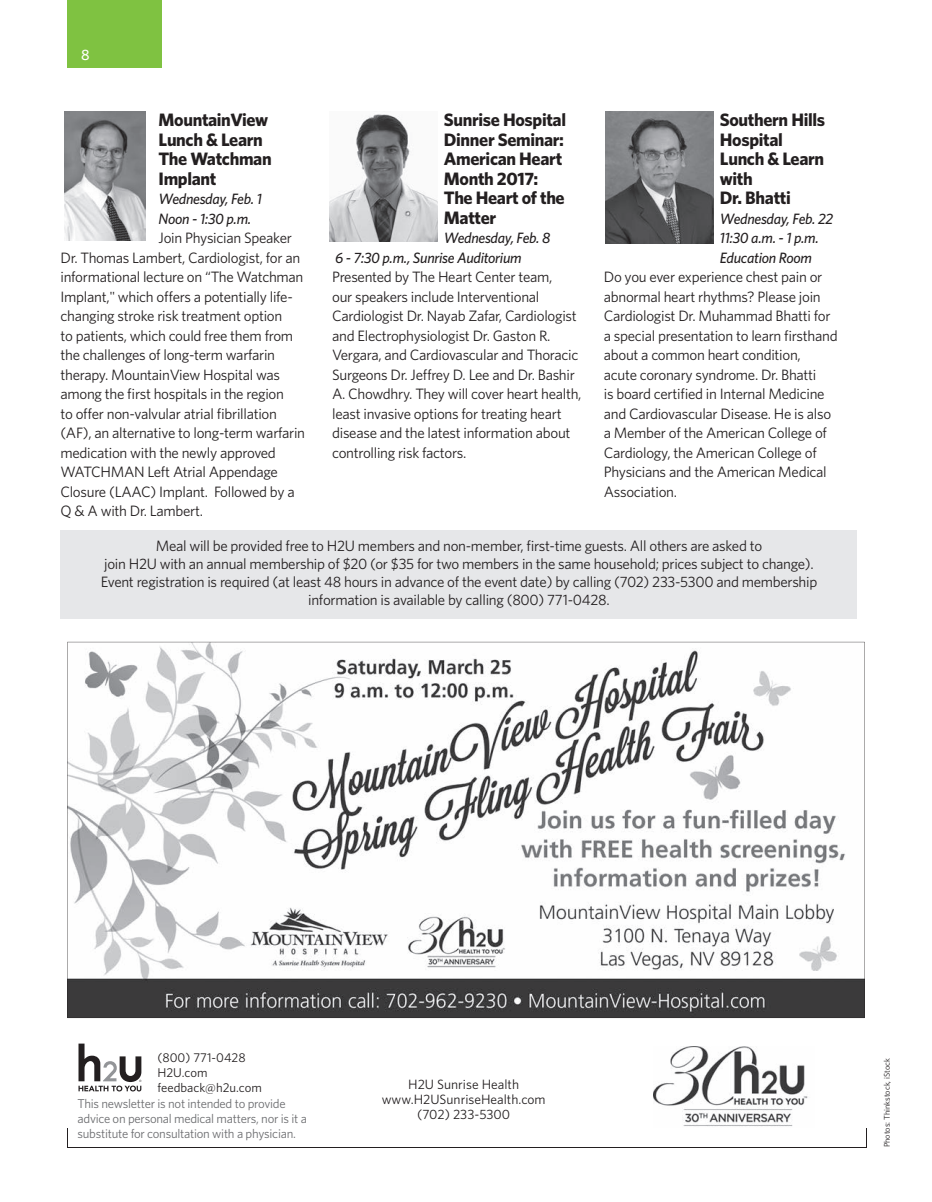
<style>
.page{position:relative;width:932px;height:1202px;background:#fff}
.page>*{position:absolute;margin:0;border:0;box-sizing:border-box;transform-origin:0 0}
.t1{font:700 18px/19.5px "Whitney";letter-spacing:-.02em;color:#231f20}
.t2{font:15px/19.5px "Whitney";letter-spacing:-.02em;color:#231f20}
.t3{font:italic 500 15px/19.5px "Whitney";letter-spacing:-.02em;color:#231f20}
.t4{font:500 15px "Whitney";color:#fff}
.t5{font:13.5px/15px "Whitney";color:#231f20;text-align:center}
.t6{font:12.75px/15px "Whitney";letter-spacing:-.02em;color:#6c6d70}
.t7{font:12.75px/15px "Whitney";color:#231f20}
.t8{font:8.25px "Whitney";color:#231f20}
</style>
<div class="page">
<div style="left:67px;top:0;width:94px;height:67px;background:#7fc241"></div>
<hr style="left:67px;top:1147px;width:799px;height:1px;background:#231f20">
<svg style="left:67px;top:1128px;width:1px;height:19px"></svg>
<div style="left:60px;top:530px;width:797px;height:88px;background:#e6e7e9"></div>
<img style="left:653px;top:1046px;width:155px;height:81px">
<img style="left:329px;top:114px;width:108px;height:127px">
<img style="left:605px;top:112px;width:108px;height:131px">
<svg style="left:67px;top:642px;width:797px;height:376px"></svg>
<svg style="left:78px;top:1043px;width:63px;height:48px"></svg>
<img style="left:64px;top:112px;width:81px;height:128px">
<p class="t4" style="left:81px;top:49px;width:10px">8</p>
<p class="t1" style="left:158px;top:111px;width:115px">MountainView<br>Lunch &amp; Learn<br>The Watchman<br>Implant</p>
<p class="t3" style="left:158px;top:190px;width:105px">Wednesday, Feb. 1<br>Noon - 1:30 p.m.</p>
<p class="t2" style="left:60px;top:229px;width:246px;text-indent:98px">Join Physician Speaker Dr. Thomas Lambert, Cardiologist, for an informational lecture on “The Watchman Implant," which offers a potentially life&shy;changing stroke risk treatment option<br>to patients, which could free them from the challenges of long-term warfarin therapy. MountainView Hospital was among the first hospitals in the region<br>to offer non-valvular atrial fibrillation (AF), an alternative to long-term warfarin medication with the newly approved WATCHMAN Left Atrial Appendage Closure (LAAC) Implant. Followed by a Q &amp; A with Dr. Lambert.</p>
<p class="t1" style="left:444px;top:111px;width:124px">Sunrise Hospital<br>Dinner Seminar:<br>American Heart<br>Month 2017:<br>The Heart of the<br>Matter</p>
<p class="t3" style="left:335px;top:229px;width:217px;text-indent:109px">Wednesday, Feb. 8<br>6 - 7:30 p.m., Sunrise Auditorium</p>
<p class="t2" style="left:332px;top:268px;width:251px">Presented by The Heart Center team,<br>our speakers include Interventional Cardiologist Dr. Nayab Zafar, Cardiologist and Electrophysiologist Dr. Gaston R.<br>Vergara, and Cardiovascular and Thoracic Surgeons Dr. Jeffrey D. Lee and Dr. Bashir A. Chowdhry. They will cover heart health, least invasive options for treating heart disease and the latest information about controlling risk factors.</p>
<p class="t1" style="left:720px;top:111px;width:107px">Southern Hills<br>Hospital<br>Lunch &amp; Learn with<br>Dr. Bhatti</p>
<p class="t3" style="left:720px;top:210px;width:115px">Wednesday, Feb. 22<br>11:30 a.m. - 1 p.m.<br>Education Room</p>
<p class="t2" style="left:603px;top:268px;width:235px">Do you ever experience chest pain or abnormal heart rhythms? Please join Cardiologist Dr. Muhammad Bhatti for a special presentation to learn firsthand about a common heart condition, acute coronary syndrome. Dr. Bhatti<br>is board certified in Internal Medicine and Cardiovascular Disease. He is also a Member of the American College of Cardiology, the American College of Physicians and the American Medical Association.</p>
<p class="t2" style="left:101px;top:538px;width:718px;line-height:18px;text-align:center">Meal will be provided free to H2U members and non-member, first-time guests. All others are asked to<br>join H2U with an annual membership of $20 (or $35 for two members in the same household; prices subject to change).<br>Event registration is required (at least 48 hours in advance of the event date) by calling (702) 233-5300 and membership information is available by calling (800) 771-0428.</p>
<p class="t7" style="left:157px;top:1051px;width:106px">(800) 771-0428<br>H2U.com feedback@h2u.com</p>
<p class="t6" style="left:77px;top:1097px;width:231px">This newsletter is not intended to provide advice on personal medical matters, nor is it a substitute for consultation with a physician.</p>
<p class="t5" style="left:382px;top:1077px;width:165px">H2U Sunrise Health www.H2USunriseHealth.com (702) 233-5300</p>
<p class="t8" style="left:883px;top:1147px;width:91px;rotate:-90deg">Photos: Thinkstock, iStock</p>
</div>
